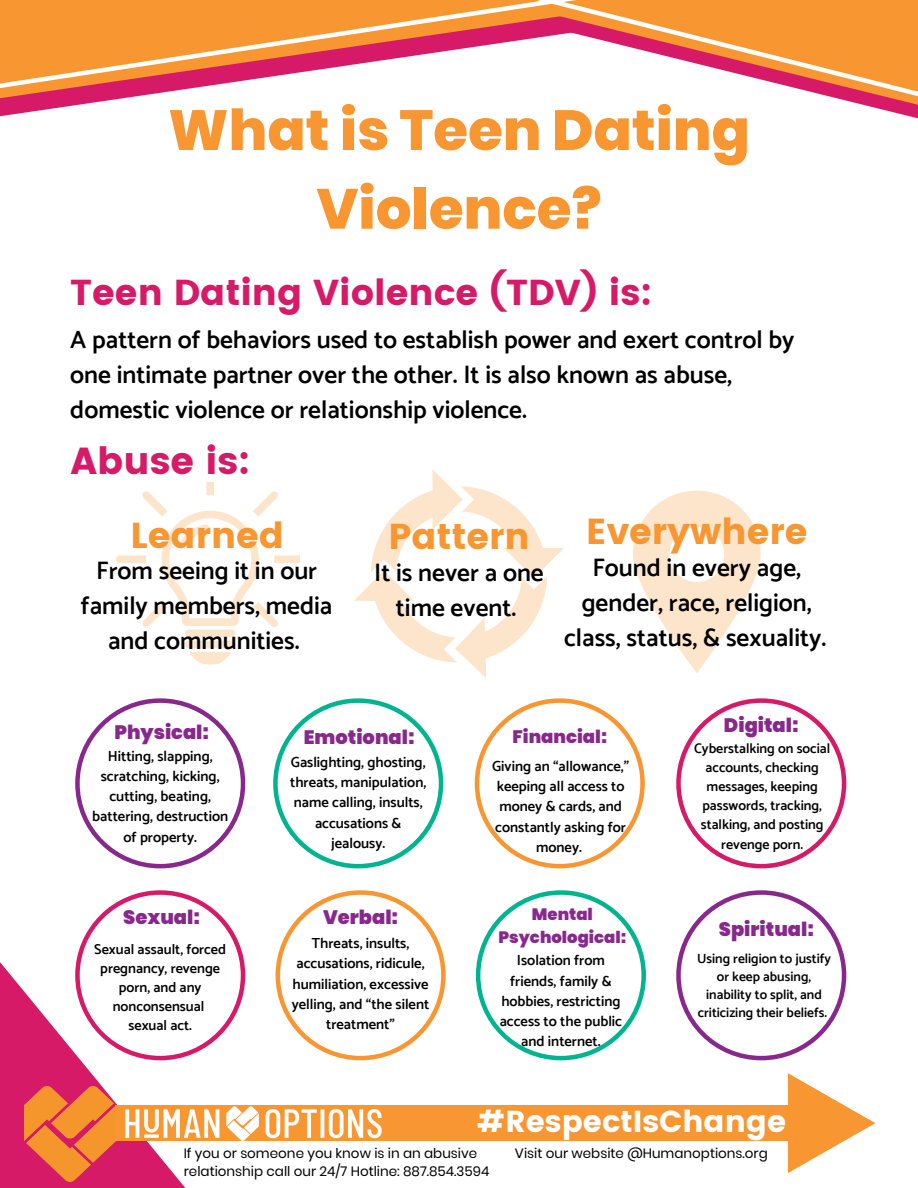
<style>
.page{position:relative;width:918px;height:1188px;background:#fff}
.page>*{position:absolute;margin:0;border:0;box-sizing:border-box;transform-origin:0 0}
.t1{font:800 56.4px/78.8px "Poppins";color:#f89631;text-align:center}
.t2{font:37.5px "Poppins";color:#d61a67}
.t3{font:36px "Poppins";color:#d61a67}
.t4{font:36px "Poppins";color:#f89631}
.t5{font:30.3px "Poppins";color:#fff}
.t6{font:600 25.2px/34.8px "Catamaran";color:#000;text-align:center}
.t7{font:900 19.5px "Poppins";color:#88288d}
.t8{font:900 18px "Poppins";color:#88288d}
.t9{font:900 16.5px/23px "Poppins";color:#88288d;text-align:center}
.t10{font:600 14.7px/20.2px "Catamaran";color:#000;text-align:center}
.t11{font:600 14.55px/20.2px "Catamaran";color:#000;text-align:center}
.t12{font:600 14.25px/19.2px "Catamaran";color:#000;text-align:center}
.t13{font:600 13.95px/19.2px "Catamaran";color:#000;text-align:center}
.t14{font:13.5px/18px "Poppins";color:#000}
.t15{font:600 13.5px/18px "Catamaran";color:#000;text-align:center}
</style>
<div class="page">
<svg style="left:0;top:94px;width:152px;height:23px"></svg>
<svg style="left:0;top:0;width:431px;height:94px"></svg>
<svg style="left:431px;top:0;width:487px;height:119px"></svg>
<svg style="left:116px;top:483px;width:183px;height:144px"></svg>
<div style="left:185px;top:629px;width:50px;height:8px;background:#fde5cc;border-radius:4px"></div>
<div style="left:185px;top:641px;width:50px;height:7px;background:#fde5cc;border-radius:4px"></div>
<svg style="left:189px;top:652px;width:42px;height:13px"></svg>
<svg style="left:633px;top:491px;width:128px;height:182px"></svg>
<svg style="left:354px;top:469px;width:210px;height:209px"></svg>
<svg style="left:75px;top:698px;width:170px;height:170px"></svg>
<svg style="left:76px;top:890px;width:169px;height:165px"></svg>
<svg style="left:276px;top:890px;width:169px;height:170px"></svg>
<svg style="left:273px;top:698px;width:170px;height:170px"></svg>
<svg style="left:476px;top:890px;width:170px;height:170px"></svg>
<svg style="left:475px;top:698px;width:170px;height:170px"></svg>
<svg style="left:676px;top:890px;width:170px;height:170px"></svg>
<svg style="left:676px;top:698px;width:170px;height:170px"></svg>
<svg style="left:0;top:962px;width:190px;height:226px"></svg>
<img style="left:24px;top:1086px;width:91px;height:96px">
<div style="left:115px;top:1105px;width:691px;height:36px;background:#f89631"></div>
<svg style="left:788px;top:1073px;width:87px;height:100px"></svg>
<img style="left:125px;top:1106px;width:257px;height:35px">
<h2 class="t1" style="left:168px;top:91px;width:583px">What is Teen Dating<br>Violence?</h2>
<p class="t3" style="left:70px;top:272px;width:583px">Teen Dating Violence (TDV) is:</p>
<h4 class="t6" style="left:70px;top:322px;width:726px;text-align:left">A pattern of behaviors used to establish power and exert control by one intimate partner over the other. It is also known as abuse, domestic violence or relationship violence.</h4>
<p class="t2" style="left:71px;top:439px;width:181px">Abuse is:</p>
<p class="t4" style="left:131px;top:514px;width:155px">Learned</p>
<h1 class="t6" style="left:81px;top:553px;width:253px">From seeing it in our family members, media and communities.</h1>
<h2 class="t4" style="left:388px;top:515px;width:143px">Pattern</h2>
<p class="t6" style="left:374px;top:555px;width:171px">It is never a one time event.</p>
<h2 class="t4" style="left:586px;top:511px;width:223px">Everywhere</h2>
<h4 class="t6" style="left:564px;top:550px;width:264px">Found in every age, gender, race, religion, class, status, &amp; sexuality.</h4>
<h2 class="t7" style="left:114px;top:718px;width:96px">Physical:</h2>
<h4 class="t10" style="left:92px;top:745px;width:138px">Hitting, slapping, scratching, kicking, cutting, beating, battering, destruction of property.</h4>
<p class="t7" style="left:123px;top:904px;width:78px">Sexual:</p>
<h2 class="t12" style="left:94px;top:939px;width:133px">Sexual assault, forced pregnancy, revenge porn, and any nonconsensual</h2>
<h4 class="t12" style="left:128px;top:1016px;width:65px">sexual act.</h4>
<h5 class="t7" style="left:304px;top:724px;width:112px">Emotional:</h5>
<p class="t11" style="left:290px;top:752px;width:138px">Gaslighting, ghosting, threats, manipulation, name calling, insults, accusations &amp; jealousy.</p>
<h5 class="t7" style="left:323px;top:904px;width:77px">Verbal:</h5>
<p class="t11" style="left:292px;top:933px;width:139px">Threats, insults, accusations, ridicule, humiliation, excessive yelling, and “the silent treatment”</p>
<h5 class="t8" style="left:512px;top:724px;width:96px">Financial:</h5>
<p class="t11" style="left:492px;top:756px;width:139px">Giving an “allowance,” keeping all access to money &amp; cards, and constantly asking for money.</p>
<h5 class="t9" style="left:499px;top:903px;width:129px">Mental<br>Psychological:</h5>
<p class="t11" style="left:500px;top:950px;width:124px">Isolation from friends, family &amp; hobbies, restricting access to the public and internet.</p>
<p class="t7" style="left:724px;top:712px;width:76px">Digital:</p>
<h5 class="t13" style="left:694px;top:738px;width:138px">Cyberstalking on social accounts, checking messages, keeping passwords, tracking, stalking, and posting revenge porn.</h5>
<h5 class="t7" style="left:719px;top:916px;width:96px">Spiritual:</h5>
<p class="t15" style="left:697px;top:950px;width:136px">Using religion to justify or keep abusing, inability to split, and criticizing their beliefs.</p>
<p class="t5" style="left:477px;top:1104px;width:310px">#RespectIsChange</p>
<h6 class="t14" style="left:184px;top:1145px;width:307px">If you or someone you know is in an abusive relationship call our 24/7 Hotline: 887.854.3594</h6>
<p class="t14" style="left:515px;top:1144px;width:254px">Visit our website @Humanoptions.org</p>
</div>
